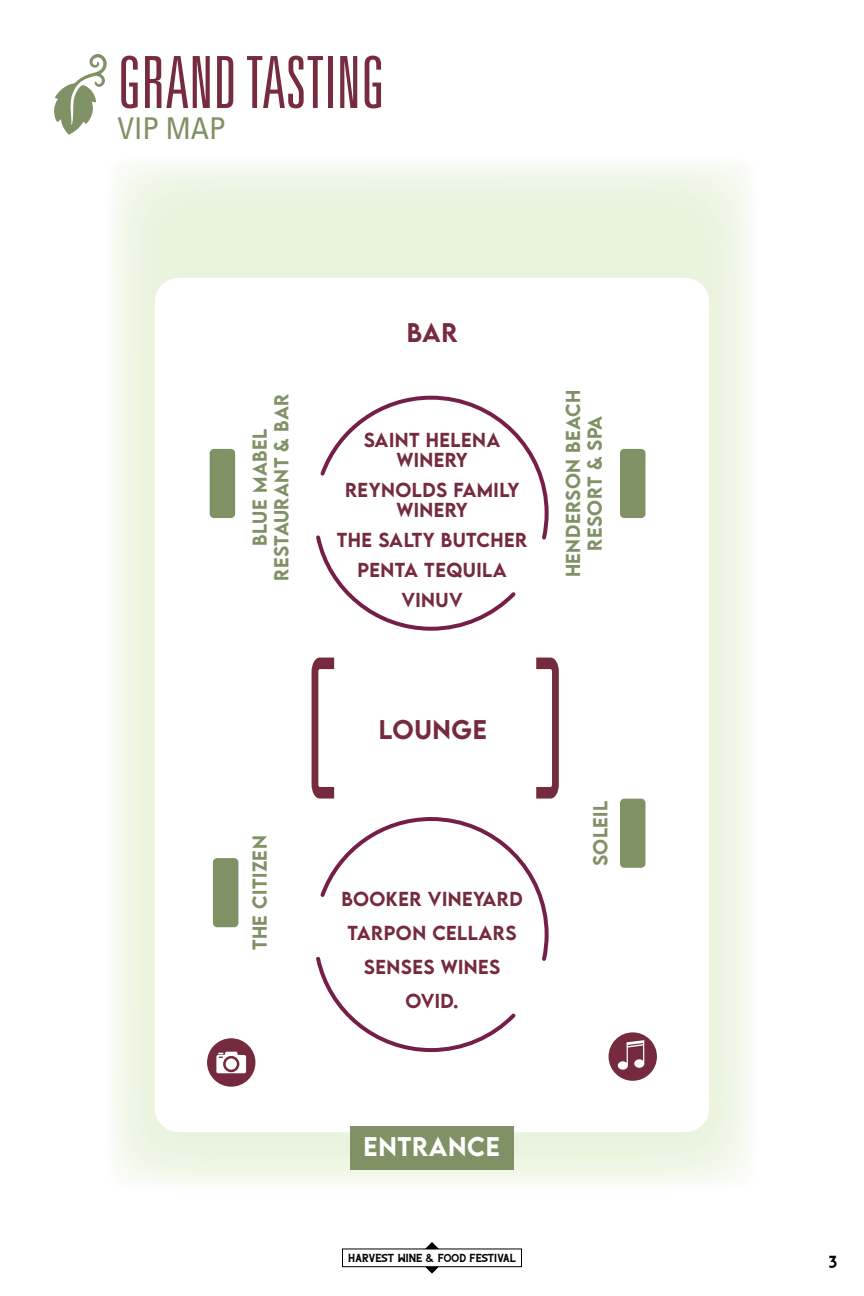
<style>
.page{position:relative;width:864px;height:1296px;background:#fff}
.page>*{position:absolute;margin:0;border:0;box-sizing:border-box;transform-origin:0 0}
.t1{font:300 ultra-condensed 72px "Univers LT Std";color:#762b3f}
.t2{font:condensed 30px "Univers LT Std";color:#819166}
.t3{font:500 24px "LEMONMILK";letter-spacing:.025em;color:#762a3e}
.t4{font:500 24px "LEMONMILK";letter-spacing:.025em;color:#fff}
.t5{font:500 18px/34px "LEMONMILK";letter-spacing:.025em;color:#762a3e;text-align:center}
.t6{font:500 18px/21.6px "LEMONMILK";letter-spacing:.025em;color:#819166;text-align:center}
.t7{font:18px "Blue";color:#000}
.t8{font:12px "Blue";color:#000}
</style>
<div class="page">
<svg style="left:416px;top:1242px;width:32px;height:32px"></svg>
<div style="left:342px;top:1249px;width:180px;height:18px;background:#fff"></div>
<div style="left:342px;top:1248px;width:180px;height:19px;border:1px solid #000"></div>
<div style="left:350px;top:1126px;width:164px;height:44px;background:#819166"></div>
<svg style="left:536px;top:658px;width:23px;height:141px"></svg>
<div style="left:609px;top:1032px;width:48px;height:49px;background:#762a3e;border-radius:50%"></div>
<svg style="left:618px;top:1040px;width:26px;height:30px"></svg>
<div style="left:207px;top:1038px;width:48px;height:49px;background:#762a3e;border-radius:50%"></div>
<svg style="left:216px;top:1052px;width:30px;height:21px"></svg>
<div style="left:226px;top:1058px;width:11px;height:12px;background:#fff;border-radius:50%"></div>
<svg style="left:312px;top:658px;width:22px;height:141px"></svg>
<div style="left:210px;top:449px;width:25px;height:69px;background:#819166;border-radius:4px"></div>
<div style="left:620px;top:449px;width:26px;height:69px;background:#819166;border-radius:4px"></div>
<div style="left:620px;top:799px;width:26px;height:69px;background:#819166;border-radius:4px"></div>
<div style="left:213px;top:858px;width:25px;height:69px;background:#819166;border-radius:4px"></div>
<svg style="left:316px;top:395px;width:233px;height:236px"></svg>
<svg style="left:316px;top:817px;width:233px;height:236px"></svg>
<svg style="left:54px;top:54px;width:53px;height:81px"></svg>
<p class="t1" style="left:117px;top:45px;width:269px">GRAND TASTING</p>
<p class="t2" style="left:117px;top:109px;width:110px">VIP MAP</p>
<p class="t3" style="left:407px;top:317px;width:52px">BAR</p>
<p class="t6" style="left:249px;top:581px;width:189px;rotate:-90deg">BLUE MABEL<br>RESTAURANT &amp; BAR</p>
<p class="t6" style="left:563px;top:577px;width:189px;rotate:-90deg">HENDERSON BEACH<br>RESORT &amp; SPA</p>
<p class="t5" style="left:364px;top:430px;width:138px;line-height:20px">SAINT HELENA<br>WINERY</p>
<p class="t5" style="left:345px;top:480px;width:176px;line-height:20px">REYNOLDS FAMILY<br>WINERY</p>
<p class="t5" style="left:337px;top:525px;width:192px;line-height:30px">THE SALTY BUTCHER<br>PENTA TEQUILA<br>VINUV</p>
<p class="t6" style="left:249px;top:950px;width:116px;rotate:-90deg">THE CITIZEN</p>
<p class="t3" style="left:379px;top:713px;width:109px">LOUNGE</p>
<p class="t5" style="left:341px;top:882px;width:183px">BOOKER VINEYARD<br>TARPON CELLARS<br>SENSES WINES<br>OVID.</p>
<p class="t4" style="left:364px;top:1131px;width:138px">ENTRANCE</p>
<p class="t6" style="left:590px;top:866px;width:67px;rotate:-90deg">SOLEIL</p>
<p class="t8" style="left:348px;top:1251px;width:169px">HARVEST WINE &amp; FOOD FESTIVAL</p>
<p class="t7" style="left:829px;top:1251px;width:9px">3</p>
</div>
